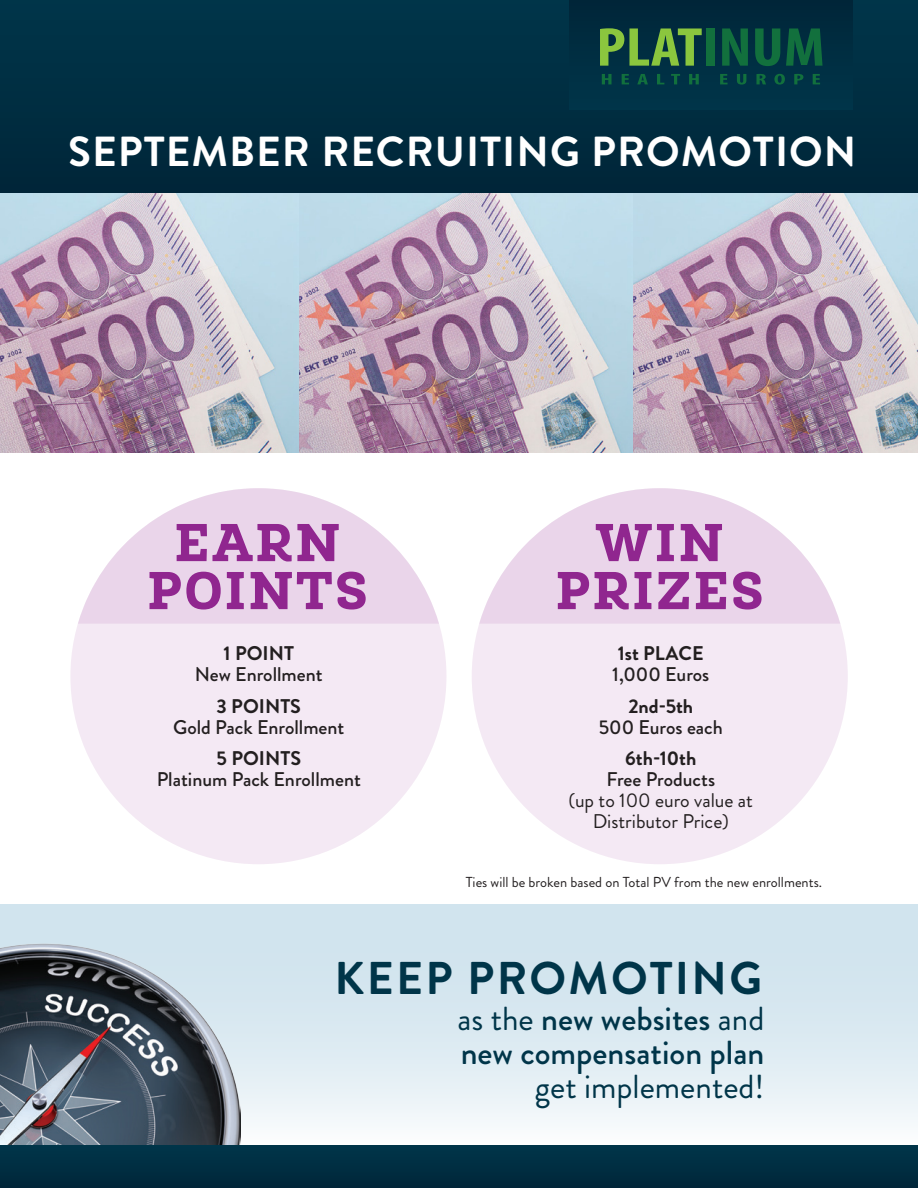
<style>
.page{position:relative;width:918px;height:1188px;background:#fff}
.page>*{position:absolute;margin:0;border:0;box-sizing:border-box;transform-origin:0 0}
.t1{font:800 54px/48px "Roble Alt";letter-spacing:.05em;color:#90268f;text-align:center}
.t2{font:700 45.9px "Brandon Grotesque";letter-spacing:.05em;color:#003549}
.t3{font:700 42px "Brandon Grotesque";letter-spacing:.025em;color:#fff}
.t4{font:500 33.3px/34.2px "Brandon Grotesque";color:#003549}
.t5{font:33.3px "Brandon Grotesque";color:#003549}
.t6{font:500 19.8px "Brandon Grotesque";color:#231f20}
.t7{font:700 19.8px "Brandon Grotesque";color:#231f20}
.t8{font:19.8px/21px "Brandon Grotesque";color:#231f20;text-align:center}
.t9{font:14.4px "Brandon Grotesque";color:#231f20}
.s1{font-weight:400}
</style>
<div class="page">
<div style="left:472px;top:488px;width:376px;height:376px;background:#f4e9f4;border-radius:50%"></div>
<svg style="left:479px;top:488px;width:361px;height:136px;fill:#ead5ea"></svg>
<div style="left:70px;top:488px;width:376px;height:376px;background:#f4e9f4;border-radius:50%"></div>
<svg style="left:78px;top:488px;width:361px;height:136px;fill:#ead5ea"></svg>
<div style="left:0;top:904px;width:918px;height:242px;background:linear-gradient(to bottom,#c8dfeb,#f4f8fa)"></div>
<img style="left:632px;top:193px;width:286px;height:259px">
<img style="left:298px;top:193px;width:334px;height:259px">
<img style="left:0;top:193px;width:298px;height:259px">
<img style="left:0;top:943px;width:240px;height:203px">
<div style="left:0;top:0;width:918px;height:193px;background:#002d41"></div>
<svg style="left:600px;top:28px;width:102px;height:38px"></svg>
<div style="left:706px;top:28px;width:9px;height:38px;background:#12703d"></div>
<svg style="left:722px;top:28px;width:26px;height:38px"></svg>
<svg style="left:755px;top:28px;width:25px;height:38px"></svg>
<svg style="left:786px;top:28px;width:37px;height:38px"></svg>
<svg style="left:602px;top:74px;width:10px;height:10px"></svg>
<svg style="left:622px;top:74px;width:7px;height:10px"></svg>
<svg style="left:637px;top:74px;width:11px;height:10px"></svg>
<svg style="left:657px;top:74px;width:7px;height:10px"></svg>
<svg style="left:671px;top:74px;width:9px;height:10px"></svg>
<svg style="left:689px;top:74px;width:10px;height:10px"></svg>
<svg style="left:720px;top:74px;width:8px;height:10px"></svg>
<svg style="left:737px;top:74px;width:9px;height:11px"></svg>
<svg style="left:756px;top:74px;width:10px;height:10px"></svg>
<svg style="left:774px;top:74px;width:11px;height:11px"></svg>
<svg style="left:794px;top:74px;width:9px;height:10px"></svg>
<svg style="left:813px;top:74px;width:7px;height:10px"></svg>
<div style="left:0;top:1146px;width:918px;height:42px;background:#002e42"></div>
<h3 class="t3" style="left:68px;top:122px;width:790px">SEPTEMBER RECRUITING PROMOTION</h3>
<h1 class="t1" style="left:147px;top:519px;width:221px">EARN<br>POINTS</h1>
<h1 class="t1" style="left:556px;top:519px;width:209px">WIN<br>PRIZES</h1>
<p class="t7" style="left:224px;top:640px;width:72px">1 POINT</p>
<p class="t6" style="left:195px;top:661px;width:129px">New Enrollment</p>
<p class="t7" style="left:217px;top:692px;width:86px">3 POINTS</p>
<p class="t6" style="left:173px;top:713px;width:173px">Gold Pack Enrollment</p>
<p class="t7" style="left:217px;top:745px;width:86px">5 POINTS</p>
<p class="t6" style="left:157px;top:766px;width:206px">Platinum Pack Enrollment</p>
<p class="t7" style="left:618px;top:639px;width:88px">1st PLACE</p>
<p class="t6" style="left:612px;top:661px;width:99px">1,000 Euros</p>
<p class="t7" style="left:628px;top:692px;width:66px">2nd-5th</p>
<p class="t6" style="left:599px;top:713px;width:126px">500 Euros each</p>
<p class="t7" style="left:625px;top:745px;width:73px">6th-10th</p>
<p class="t6" style="left:607px;top:766px;width:110px">Free Products</p>
<p class="t8" style="left:569px;top:790px;width:186px">(up to 100 euro value at<br>Distributor Price)</p>
<p class="t9" style="left:466px;top:872px;width:358px">Ties will be broken based on Total PV from the new enrollments.</p>
<h2 class="t2" style="left:335px;top:946px;width:429px">KEEP PROMOTING</h2>
<h3 class="t4" style="left:458px;top:1002px;width:308px"><span class="s1">as the</span> new websites <span class="s1">and </span>new compensation plan</h3>
<h3 class="t5" style="left:535px;top:1064px;width:231px">get implemented!</h3>
</div>
